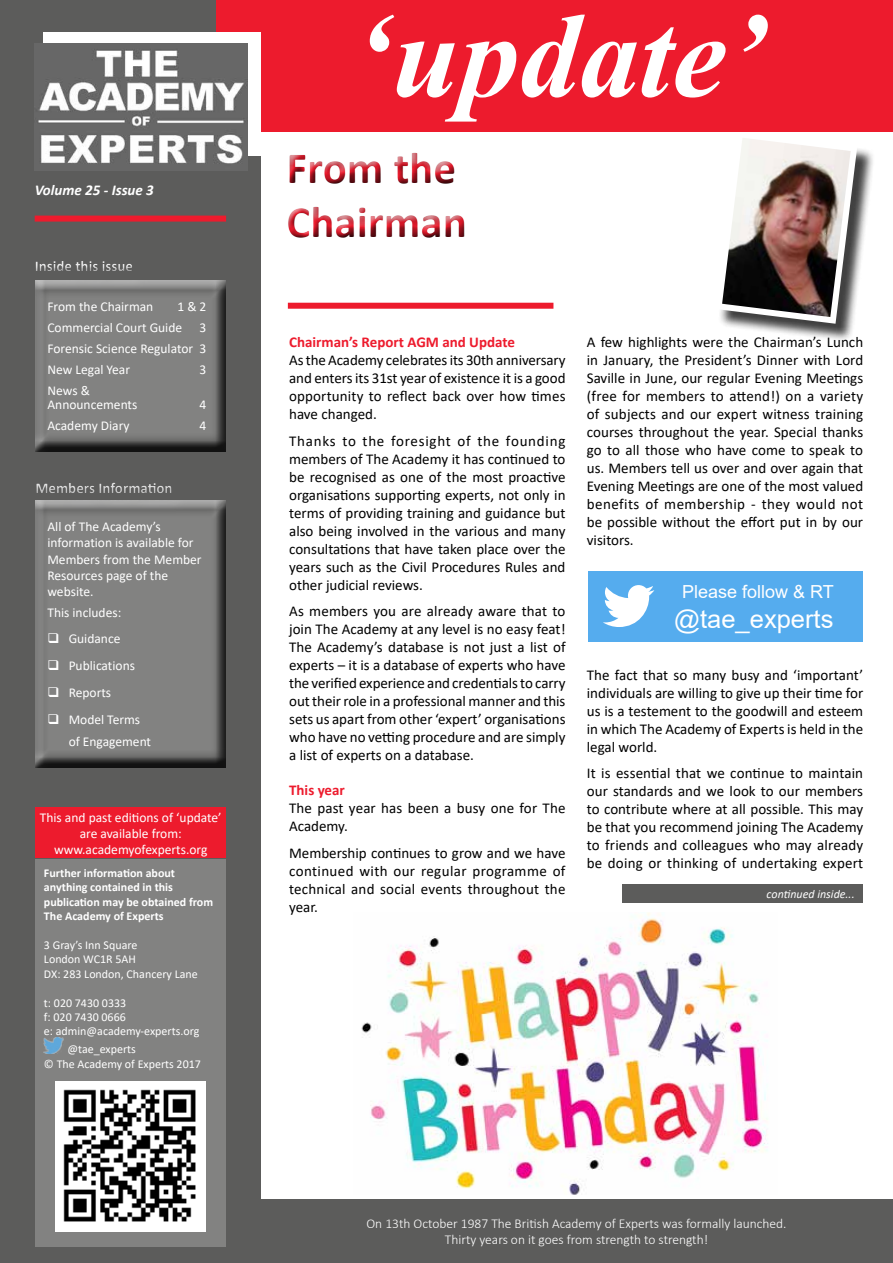
<style>
.page{position:relative;width:893px;height:1263px;background:#fff}
.page>*{position:absolute;margin:0;border:0;box-sizing:border-box;transform-origin:0 0}
.t1{font:italic 700 120px "Times New Roman";color:#fff}
.t2{font:700 45px/54px "Calibri";color:#ed1b2d}
.t3{font:25.5px "Arial";color:#fff}
.t4{font:18px "Arial";color:#fff}
.t5{font:15px/18px "Calibri";color:#000;text-align:justify}
.t6{font:700 15px "Calibri";color:#ed1b2d}
.t7{font:700 15px "Calibri";color:#fff}
.t8{font:italic 700 15px "Calibri";color:#fff}
.t9{font:13.5px/16.2px "Calibri";color:#fff}
.t10{font:300 13.5px/16.2px "Calibri";color:#fff;text-align:center}
.t11{font:12px/14.4px "Calibri";color:#fff}
.t12{font:700 12px/14.4px "Calibri";color:#fff}
.t13{font:italic 12px "Calibri";color:#fff}
</style>
<div class="page">
<div style="left:281px;top:146px;width:194px;height:103px;background:#000;opacity:.75"></div>
<div style="left:0;top:0;width:260px;height:1263px;background:#5c5c5b"></div>
<div style="left:35px;top:216px;width:191px;height:6px;background:#ed1b2d"></div>
<div style="left:28px;top:258px;width:208px;height:195px;background:#000;opacity:.75"></div>
<div style="left:288px;top:303px;width:265px;height:6px;background:#ed1b2d"></div>
<div style="left:718px;top:133px;width:157px;height:209px;background:#000;opacity:.75"></div>
<img style="left:718px;top:133px;width:143px;height:194px">
<div style="left:260px;top:1199px;width:633px;height:64px;background:#5c5c5b"></div>
<div style="left:217px;top:0;width:676px;height:132px;background:#ed1b2d"></div>
<div style="left:44px;top:32px;width:217px;height:123px;background:#fff"></div>
<img style="left:35px;top:43px;width:212px;height:128px">
<div style="left:29px;top:480px;width:207px;height:288px;background:#000;opacity:.75"></div>
<div style="left:35px;top:807px;width:191px;height:51px;background:#ed1b2d"></div>
<div style="left:35px;top:859px;width:191px;height:388px;background:#828281"></div>
<img style="left:44px;top:1038px;width:19px;height:15px">
<img style="left:56px;top:1081px;width:150px;height:150px">
<div style="left:622px;top:884px;width:241px;height:19px;background:#5c5c5b"></div>
<div style="left:588px;top:571px;width:275px;height:70px;background:#55acee"></div>
<svg style="left:603px;top:585px;width:51px;height:42px"></svg>
<img style="left:361px;top:913px;width:407px;height:282px">
<svg style="left:59px;top:643px;width:14px;height:1px"></svg>
<svg style="left:59px;top:670px;width:14px;height:1px"></svg>
<svg style="left:59px;top:697px;width:14px;height:1px"></svg>
<svg style="left:59px;top:724px;width:14px;height:1px"></svg>
<p class="t8" style="left:35px;top:179px;width:121px">Volume 25 - Issue 3</p>
<p class="t7" style="left:35px;top:256px;width:100px">Inside this issue</p>
<p class="t9" style="left:47px;top:298px;width:107px">From the Chairman</p>
<p class="t9" style="left:47px;top:296px;width:161px;line-height:21px;text-indent:130px">1 &amp; 2<br>Commercial Court Guide</p>
<p class="t9" style="left:47px;top:317px;width:161px;line-height:21px;text-align:justify;text-indent:152px">3<br>Forensic Science Regulator 3<br>New Legal Year</p>
<p class="t9" style="left:200px;top:361px;width:8px">3</p>
<p class="t9" style="left:47px;top:384px;width:91px;line-height:13.5px">News &amp;<br>Announcements</p>
<p class="t9" style="left:200px;top:396px;width:8px">4</p>
<p class="t9" style="left:47px;top:417px;width:84px">Academy Diary</p>
<p class="t9" style="left:200px;top:417px;width:8px">4</p>
<p class="t7" style="left:35px;top:477px;width:139px">Members Information</p>
<p class="t9" style="left:47px;top:518px;width:156px">All of The Academy’s information is available for<br>Members from the Member<br>Resources page of the website.</p>
<p class="t9" style="left:47px;top:604px;width:75px">This includes:</p>
<p class="t9" style="left:47px;top:630px;width:75px">❑ Guidance</p>
<p class="t9" style="left:47px;top:657px;width:89px">❑ Publications</p>
<p class="t9" style="left:47px;top:684px;width:65px">❑ Reports</p>
<p class="t9" style="left:69px;top:707px;width:84px;line-height:22.5px;text-indent:-21px">❑ Model Terms of Engagement</p>
<p class="t9" style="left:40px;top:809px;width:183px;text-align:center">This and past editions of ‘update’ are available from: www.academyofexperts.org</p>
<p class="t12" style="left:44px;top:865px;width:171px">Further information about anything contained in this publication may be obtained from<br>The Academy of Experts</p>
<p class="t11" style="left:44px;top:937px;width:155px">3 Gray’s Inn Square<br>London WC1R 5AH<br>DX: 283 London, Chancery Lane</p>
<p class="t11" style="left:44px;top:995px;width:157px">t: 020 7430 0333<br>f: 020 7430 0666<br>e: admin@academy-experts.org</p>
<p class="t11" style="left:44px;top:1042px;width:158px;text-indent:23px">@tae_experts<br>© The Academy of Experts 2017</p>
<h1 class="t1" style="left:353px;top:-28px;width:415px">‘update’</h1>
<h2 class="t2" style="left:287px;top:141px;width:182px">From the<br>Chairman</h2>
<p class="t6" style="left:289px;top:332px;width:227px">Chairman’s Report AGM and Update</p>
<p class="t5" style="left:289px;top:351px;width:278px">As the Academy celebrates its 30th anniversary and enters its 31st year of existence it is a good opportunity to reflect back over how times have changed.</p>
<p class="t5" style="left:289px;top:431px;width:278px">Thanks to the foresight of the founding members of The Academy it has continued to be recognised as one of the most proactive organisations supporting experts, not only in terms of providing training and guidance but also being involved in the various and many consultations that have taken place over the years such as the Civil Procedures Rules and other judicial reviews.</p>
<p class="t5" style="left:289px;top:602px;width:278px">As members you are already aware that to join The Academy at any level is no easy feat!<br>The Academy’s database is not just a list of experts – it is a database of experts who have the verified experience and credentials to carry out their role in a professional manner and this sets us apart from other ‘expert’ organisations who have no vetting procedure and are simply a list of experts on a database.</p>
<p class="t6" style="left:289px;top:780px;width:57px">This year</p>
<p class="t5" style="left:289px;top:799px;width:278px">The past year has been a busy one for The<br>Academy.</p>
<p class="t5" style="left:289px;top:843px;width:278px">Membership continues to grow and we have continued with our regular programme of technical and social events throughout the year.</p>
<p class="t5" style="left:587px;top:333px;width:278px">A few highlights were the Chairman’s Lunch in January, the President’s Dinner with Lord Saville in June, our regular Evening Meetings (free for members to attend!) on a variety of subjects and our expert witness training courses throughout the year. Special thanks go to all those who have come to speak to us. Members tell us over and over again that Evening Meetings are one of the most valued benefits of membership - they would not be possible without the effort put in by our visitors.</p>
<p class="t4" style="left:682px;top:579px;width:153px">Please follow &amp; RT</p>
<h3 class="t3" style="left:674px;top:602px;width:161px">@tae_experts</h3>
<p class="t5" style="left:587px;top:665px;width:278px">The fact that so many busy and ‘important’ individuals are willing to give up their time for us is a testement to the goodwill and esteem in which The Academy of Experts is held in the legal world.</p>
<p class="t5" style="left:587px;top:764px;width:278px">It is essential that we continue to maintain our standards and we look to our members to contribute where at all possible. This may be that you recommend joining The Academy to friends and colleagues who may already be doing or thinking of undertaking expert</p>
<p class="t13" style="left:767px;top:886px;width:90px">continued inside...</p>
<p class="t10" style="left:366px;top:1215px;width:422px">On 13th October 1987 The British Academy of Experts was formally launched.<br>Thirty years on it goes from strength to strength!</p>
</div>
